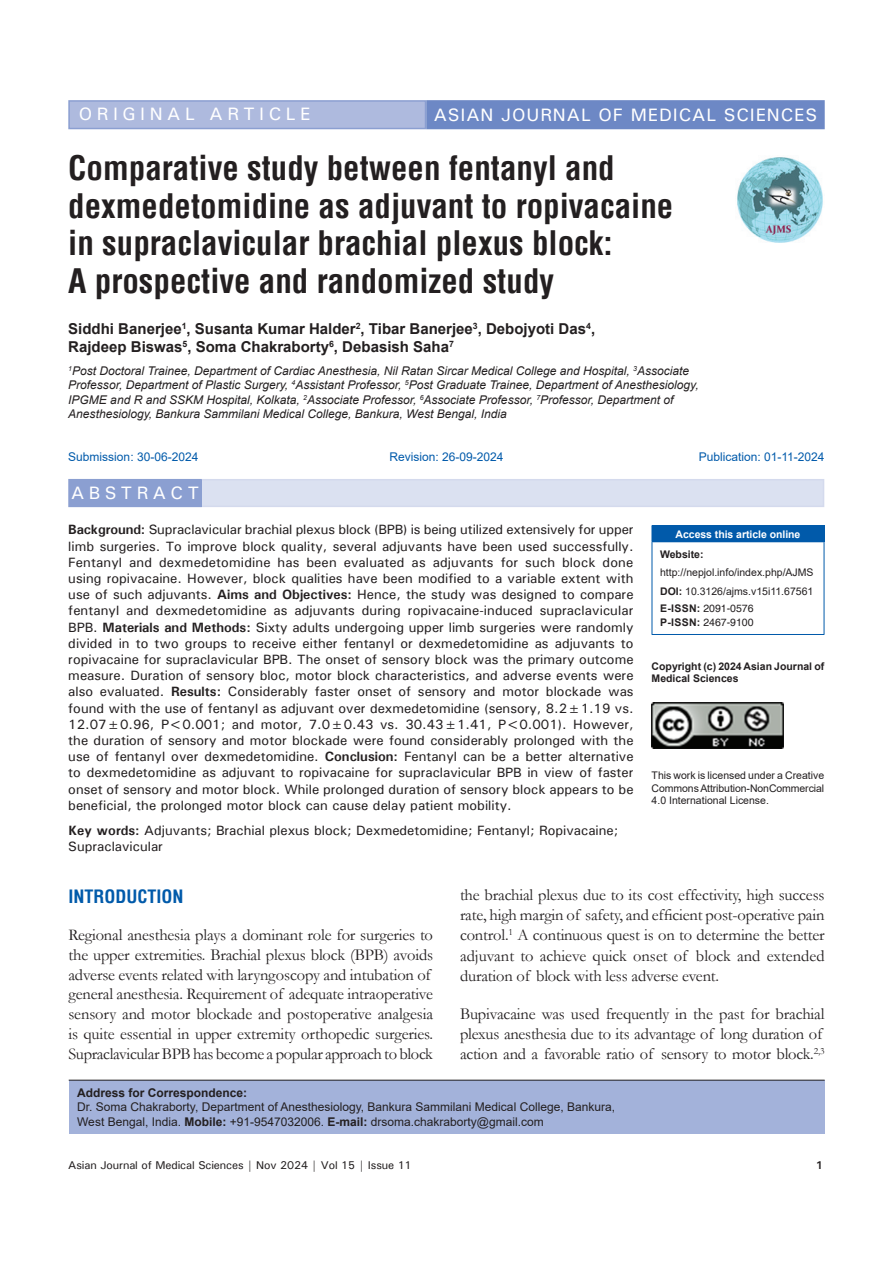
<style>
.page{position:relative;width:893px;height:1263px;background:#fff}
.page>*{position:absolute;margin:0;border:0;box-sizing:border-box;transform-origin:0 0}
.AT{font:700 condensed 33px/37.5px "Helvetica";color:#231f20}
.AH{font:500 18px "Univers";letter-spacing:.05em;color:#fff}
.AH-2{font:500 18px "Univers";letter-spacing:.25em;color:#fff}
.t1{font:700 condensed 18px "Helvetica";color:#015aaa}
.ABSH{font:500 18px "Univers";letter-spacing:.25em;color:#fff}
.TX{font:16.5px/20px "Garamond";letter-spacing:-.01em;color:#231f20}
.AU{font:700 15px/18px "Helvetica";color:#231f20}
.ABS{font:500 13.5px/16.2px "Univers";color:#231f20;text-align:justify}
.KWD{font:500 13.5px/16.2px "Univers";color:#231f20}
.AFF{font:italic 12px/14.4px "Arial";color:#231f20}
.ADD{font:12px/14.4px "Arial";color:#231f20}
.HIS{font:12px "Arial";color:#015aaa}
.t2{font:500 11.25px "Univers";letter-spacing:-.01em;color:#231f20}
.t3{font:700 11.25px "Univers";color:#231f20}
.License{font:10.5px/12.6px "Arial";letter-spacing:-.01em;color:#231f20;text-align:justify}
.License-2{font:700 10.5px/12.6px "Arial";color:#231f20}
.Web{font:10.5px/18.8px "Arial";color:#231f20}
.ISSN{font:10.5px/14.2px "Helvetica";color:#231f20}
.DOI{font:10.5px "Arial";color:#231f20}
.t4{font:700 10.5px "Arial";letter-spacing:-.005em;color:#fff}
.s1{font-weight:700}
</style>
<div class="page">
<div style="left:69px;top:1080px;width:756px;height:54px;background:#a3b2da"></div>
<hr style="left:69px;top:1080px;width:756px;height:1px;background:#231f20">
<img style="left:737px;top:157px;width:86px;height:86px">
<div style="left:69px;top:101px;width:356px;height:28px;background:#aebade"></div>
<div style="left:68px;top:100px;width:358px;height:29px;border:2px solid #8b9fd1"></div>
<div style="left:427px;top:101px;width:397px;height:28px;background:#6d88c5"></div>
<div style="left:426px;top:100px;width:399px;height:29px;border:2px solid #6d88c5"></div>
<div style="left:69px;top:479px;width:755px;height:28px;background:#dbe1f1"></div>
<div style="left:69px;top:480px;width:132px;height:26px;background:#8b9fd1"></div>
<div style="left:68px;top:479px;width:134px;height:28px;border:2px solid #8b9fd1"></div>
<div style="left:652px;top:526px;width:172px;height:16px;background:#015aaa"></div>
<hr style="left:652px;top:525px;width:172px;height:1px;background:#015aaa">
<svg style="left:824px;top:526px;width:1px;height:15px"></svg>
<hr style="left:652px;top:542px;width:1px;height:92px;background:#015aaa">
<hr style="left:824px;top:542px;width:1px;height:92px;background:#015aaa">
<hr style="left:652px;top:634px;width:172px;height:1px;background:#015aaa">
<img style="left:652px;top:702px;width:132px;height:47px">
<p class="AH-2" style="left:79px;top:103px;width:233px">ORIGINAL ARTICLE</p>
<p class="AH" style="left:434px;top:103px;width:385px">ASIAN JOURNAL OF MEDICAL SCIENCES</p>
<p class="AT" style="left:68px;top:149px;width:606px">Comparative study between fentanyl and dexmedetomidine as adjuvant to ropivacaine in supraclavicular brachial plexus block:<br>A prospective and randomized study</p>
<p class="AU" style="left:68px;top:320px;width:528px">Siddhi Banerjee<sup>1</sup>, Susanta Kumar Halder<sup>2</sup>, Tibar Banerjee<sup>3</sup>, Debojyoti Das<sup>4</sup>,<br>Rajdeep Biswas<sup>5</sup>, Soma Chakraborty<sup>6</sup>, Debasish Saha<sup>7</sup></p>
<p class="AFF" style="left:68px;top:364px;width:632px"><sup>1</sup>Post Doctoral Trainee, Department of Cardiac Anesthesia, Nil Ratan Sircar Medical College and Hospital, <sup>3</sup>Associate Professor, Department of Plastic Surgery, <sup>4</sup>Assistant Professor, <sup>5</sup>Post Graduate Trainee, Department of Anesthesiology, IPGME and R and SSKM Hospital, Kolkata, <sup>2</sup>Associate Professor, <sup>6</sup>Associate Professor, <sup>7</sup>Professor, Department of Anesthesiology, Bankura Sammilani Medical College, Bankura, West Bengal, India</p>
<p class="HIS" style="left:68px;top:448px;width:132px">Submission: 30-06-2024</p>
<p class="HIS" style="left:389px;top:448px;width:116px">Revision: 26-09-2024</p>
<p class="HIS" style="left:699px;top:448px;width:127px">Publication: 01-11-2024</p>
<p class="ABSH" style="left:71px;top:481px;width:129px">ABSTRACT</p>
<p class="ABS" style="left:68px;top:521px;width:567px"><span class="s1">Background:</span> Supraclavicular brachial plexus block (BPB) is being utilized extensively for upper limb surgeries. To improve block quality, several adjuvants have been used successfully.<br>Fentanyl and dexmedetomidine has been evaluated as adjuvants for such block done using ropivacaine. However, block qualities have been modified to a variable extent with use of such adjuvants. <span class="s1">Aims and Objectives:</span> Hence, the study was designed to compare fentanyl and dexmedetomidine as adjuvants during ropivacaine-induced supraclavicular BPB. <span class="s1">Materials and Methods:</span> Sixty adults undergoing upper limb surgeries were randomly divided in to two groups to receive either fentanyl or dexmedetomidine as adjuvants to ropivacaine for supraclavicular BPB. The onset of sensory block was the primary outcome measure. Duration of sensory bloc, motor block characteristics, and adverse events were also evaluated. <span class="s1">Results:</span> Considerably faster onset of sensory and motor blockade was found with the use of fentanyl as adjuvant over dexmedetomidine (sensory, 8.2±1.19 vs.<br>12.07±0.96, P&lt;0.001; and motor, 7.0±0.43 vs. 30.43±1.41, P&lt;0.001). However, the duration of sensory and motor blockade were found considerably prolonged with the use of fentanyl over dexmedetomidine. <span class="s1">Conclusion:</span> Fentanyl can be a better alternative to dexmedetomidine as adjuvant to ropivacaine for supraclavicular BPB in view of faster onset of sensory and motor block. While prolonged duration of sensory block appears to be beneficial, the prolonged motor block can cause delay patient mobility.</p>
<p class="KWD" style="left:68px;top:821px;width:551px"><span class="s1">Key words:</span> Adjuvants; Brachial plexus block; Dexmedetomidine; Fentanyl; Ropivacaine;<br>Supraclavicular</p>
<p class="t4" style="left:676px;top:526px;width:126px">Access this article online</p>
<p class="Web" style="left:660px;top:544px;width:155px"><span class="s1">Website: </span>http://nepjol.info/index.php/AJMS</p>
<p class="DOI" style="left:660px;top:584px;width:155px"><span class="s1">DOI:</span> 10.3126/ajms.v15i11.67561</p>
<p class="ISSN" style="left:660px;top:602px;width:95px"><span class="s1">E-ISSN:</span> 2091-0576<br><span class="s1">P-ISSN:</span> 2467-9100</p>
<p class="License-2" style="left:652px;top:660px;width:174px">Copyright (c) 2024 Asian Journal of<br>Medical Sciences</p>
<p class="License" style="left:652px;top:769px;width:174px">This work is licensed under a Creative Commons Attribution-NonCommercial 4.0 International License.</p>
<h1 class="t1" style="left:68px;top:884px;width:117px">INTRODUCTION</h1>
<p class="TX" style="left:68px;top:924px;width:366px">Regional anesthesia plays a dominant role for surgeries to the upper extremities. Brachial plexus block (BPB) avoids adverse events related with laryngoscopy and intubation of general anesthesia. Requirement of adequate intraoperative sensory and motor blockade and postoperative analgesia is quite essential in upper extremity orthopedic surgeries.<br>Supraclavicular BPB has become a popular approach to block</p>
<p class="TX" style="left:460px;top:884px;width:366px;text-align:justify">the brachial plexus due to its cost effectivity, high success rate, high margin of safety, and efficient post-operative pain control.<sup>1</sup> A continuous quest is on to determine the better adjuvant to achieve quick onset of block and extended duration of block with less adverse event.</p>
<p class="TX" style="left:460px;top:1003px;width:366px">Bupivacaine was used frequently in the past for brachial plexus anesthesia due to its advantage of long duration of action and a favorable ratio of sensory to motor block.<sup>2,3</sup></p>
<p class="ADD" style="left:77px;top:1085px;width:539px"><span class="s1">Address for Correspondence:<br></span>Dr. Soma Chakraborty, Department of Anesthesiology, Bankura Sammilani Medical College, Bankura,<br>West Bengal, India. <span class="s1">Mobile:</span> +91-9547032006. <span class="s1">E-mail:</span> drsoma.chakraborty@gmail.com</p>
<p class="t2" style="left:68px;top:1157px;width:345px">Asian Journal of Medical Sciences | Nov 2024 | Vol 15 | Issue 11</p>
<p class="t3" style="left:816px;top:1158px;width:9px">1</p>
</div>
